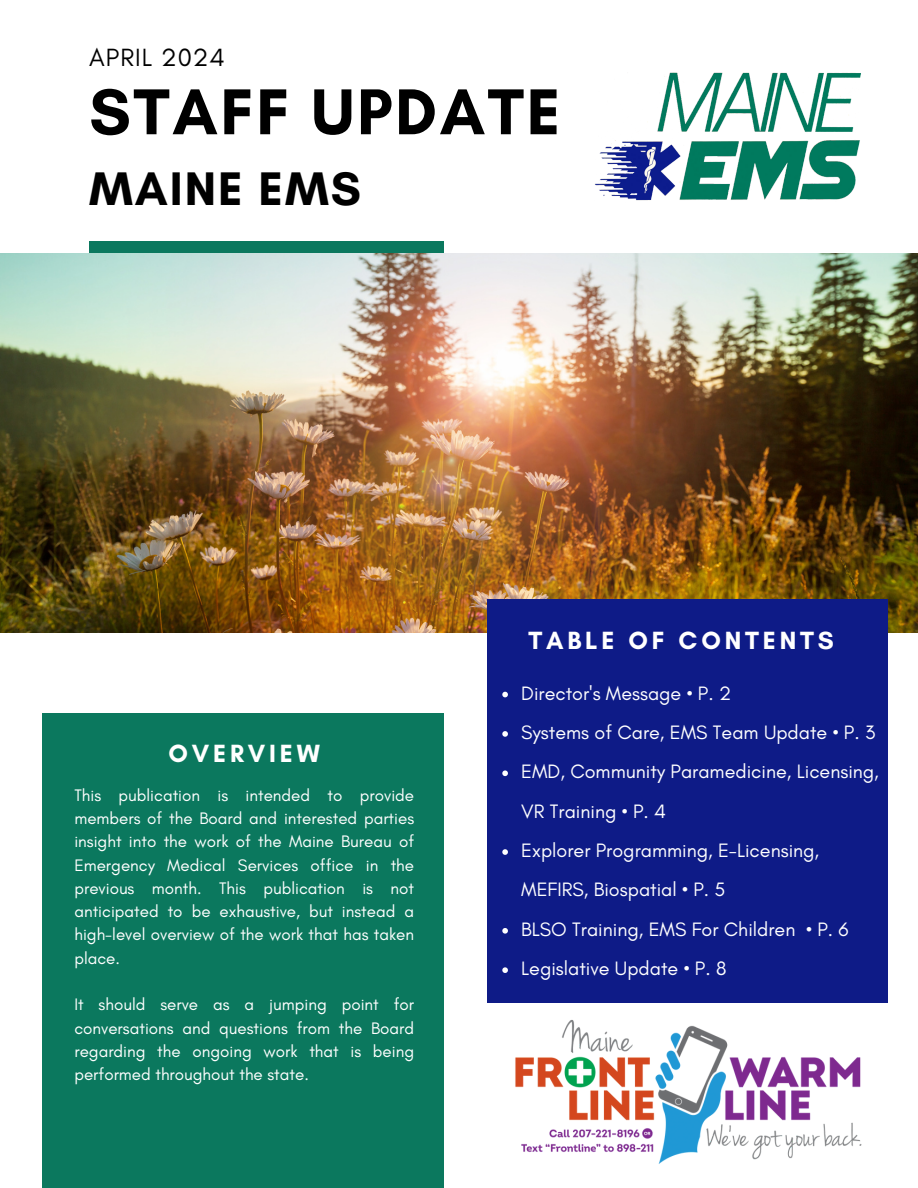
<style>
.page{position:relative;width:918px;height:1188px;background:#fff}
.page>*{position:absolute;margin:0;border:0;box-sizing:border-box;transform-origin:0 0}
.t1{font:700 66px "Glacial Indifference";letter-spacing:.04em;color:#000}
.t2{font:700 48px "Glacial Indifference";letter-spacing:.04em;color:#000}
.t3{font:700 25.35px "Glacial Indifference";letter-spacing:.15em;color:#fff}
.t4{font:25.35px "Glacial Indifference";letter-spacing:.04em;color:#000}
.t5{font:19.8px/39.3px "Glacial Indifference";color:#fff}
.t6{font:16.95px/23.2px "Glacial Indifference";color:#fff;text-align:justify}
</style>
<div class="page">
<div style="left:89px;top:241px;width:355px;height:287px;background:#0b785e"></div>
<img style="left:0;top:253px;width:918px;height:379px">
<div style="left:42px;top:713px;width:402px;height:475px;background:#0b785e"></div>
<img style="left:595px;top:72px;width:266px;height:129px">
<div style="left:488px;top:599px;width:400px;height:404px;background:#0e1b87"></div>
<svg style="left:502px;top:692px;width:6px;height:5px"></svg>
<svg style="left:502px;top:731px;width:6px;height:6px"></svg>
<svg style="left:502px;top:770px;width:6px;height:6px"></svg>
<svg style="left:502px;top:849px;width:6px;height:6px"></svg>
<svg style="left:502px;top:928px;width:6px;height:6px"></svg>
<svg style="left:502px;top:967px;width:6px;height:6px"></svg>
<img style="left:515px;top:1020px;width:347px;height:144px">
<h2 class="t4" style="left:89px;top:42px;width:137px">APRIL 2024</h2>
<p class="t1" style="left:89px;top:72px;width:473px">STAFF UPDATE</p>
<h1 class="t2" style="left:89px;top:159px;width:273px">MAINE EMS</h1>
<h3 class="t3" style="left:169px;top:738px;width:153px">OVERVIEW</h3>
<p class="t6" style="left:74px;top:783px;width:341px">This publication is intended to provide members of the Board and interested parties insight into the work of the Maine Bureau of Emergency Medical Services office in the previous month. This publication is not anticipated to be exhaustive, but instead a high-level overview of the work that has taken place.</p>
<p class="t6" style="left:74px;top:993px;width:341px">It should serve as a jumping point for conversations and questions from the Board regarding the ongoing work that is being performed throughout the state.</p>
<p class="t3" style="left:529px;top:625px;width:307px">TABLE OF CONTENTS</p>
<p class="t5" style="left:521px;top:673px;width:211px">Director's Message • P. 2</p>
<p class="t5" style="left:521px;top:712px;width:356px">Systems of Care, EMS Team Update • P. 3</p>
<p class="t5" style="left:521px;top:752px;width:359px">EMD, Community Paramedicine, Licensing,<br>VR Training • P. 4</p>
<h3 class="t5" style="left:521px;top:831px;width:299px">Explorer Programming, E-Licensing,<br>MEFIRS, Biospatial • P. 5</h3>
<p class="t5" style="left:521px;top:909px;width:329px">BLSO Training, EMS For Children • P. 6</p>
<p class="t5" style="left:521px;top:949px;width:207px">Legislative Update • P. 8</p>
</div>
